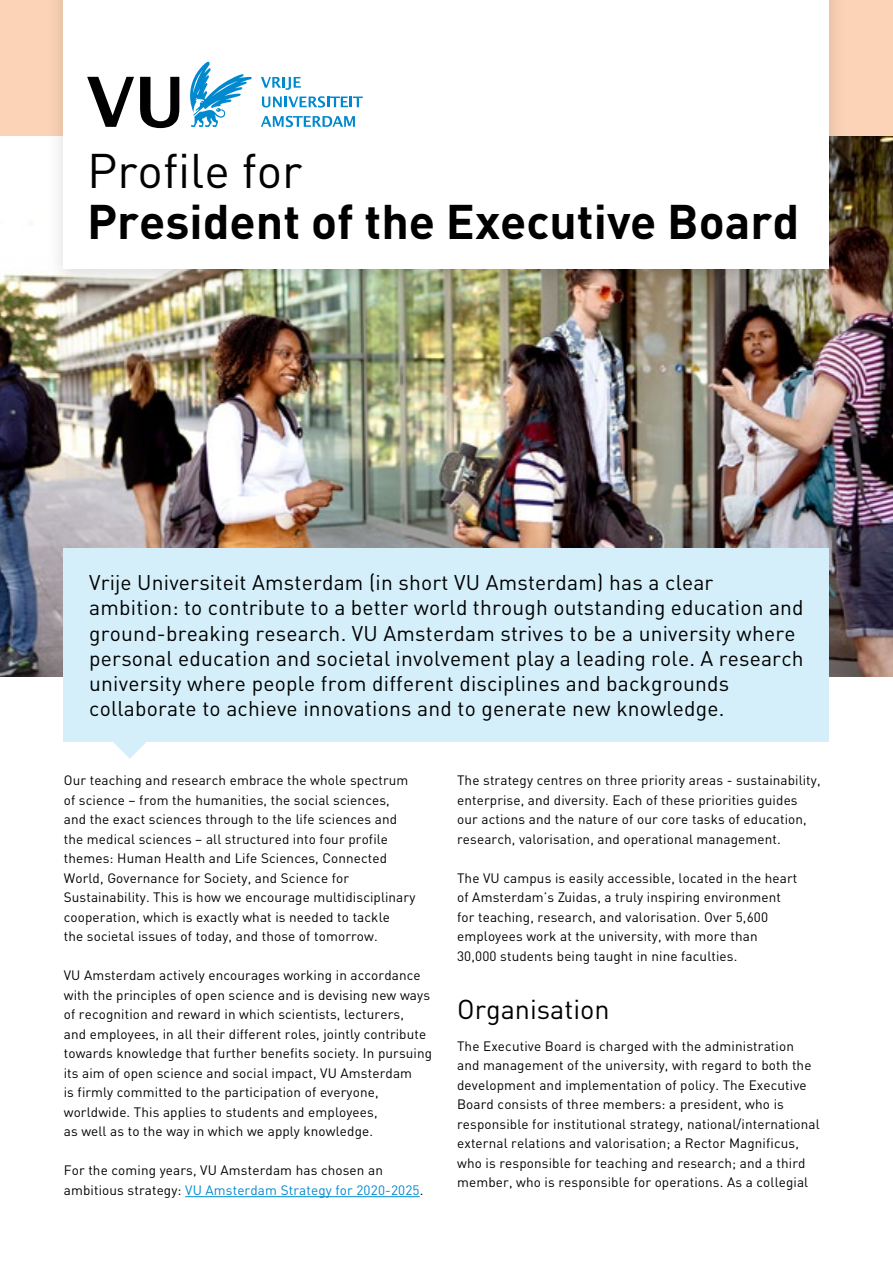
<style>
.page{position:relative;width:893px;height:1263px;background:#fff}
.page>*{position:absolute;margin:0;border:0;box-sizing:border-box;transform-origin:0 0}
.t1{font:700 48px "DIN Pro";color:#000}
.t2{font:48px "DIN Pro";color:#000}
.t3{font:27px "DIN Pro";color:#000}
.t4{font:21px/25.2px "DIN Pro";letter-spacing:.01em;color:#000}
.t5{font:13.5px/19.5px "DIN Pro";letter-spacing:.01em;color:#000}
.s1{color:#0089cf}
</style>
<div class="page">
<div style="left:0;top:0;width:893px;height:195px;background:#fcd3b6"></div>
<img style="left:0;top:137px;width:893px;height:539px">
<div style="left:45px;top:0;width:803px;height:291px;background:#000;opacity:.15"></div>
<div style="left:64px;top:0;width:765px;height:269px;background:#fff"></div>
<svg style="left:190px;top:62px;width:62px;height:65px"></svg>
<svg style="left:261px;top:116px;width:94px;height:11px"></svg>
<svg style="left:261px;top:77px;width:40px;height:13px"></svg>
<svg style="left:262px;top:96px;width:101px;height:12px"></svg>
<svg style="left:87px;top:77px;width:47px;height:50px"></svg>
<svg style="left:140px;top:77px;width:39px;height:51px"></svg>
<div style="left:64px;top:549px;width:765px;height:193px;background:#d4effa"></div>
<hr style="left:185px;top:1196px;width:235px;height:1px;background:#0089cf">
<svg style="left:113px;top:742px;width:33px;height:17px"></svg>
<h1 class="t2" style="left:87px;top:133px;width:217px">Profile for</h1>
<h1 class="t1" style="left:87px;top:181px;width:714px">President of the Executive Board</h1>
<p class="t4" style="left:89px;top:568px;width:716px">Vrije Universiteit Amsterdam (in short VU Amsterdam) has a clear ambition: to contribute to a better world through outstanding education and ground-breaking research. VU Amsterdam strives to be a university where personal education and societal involvement play a leading role. A research university where people from different disciplines and backgrounds collaborate to achieve innovations and to generate new knowledge.</p>
<p class="t5" style="left:64px;top:769px;width:353px">Our teaching and research embrace the whole spectrum of science – from the humanities, the social sciences, and the exact sciences through to the life sciences and the medical sciences – all structured into four profile themes: Human Health and Life Sciences, Connected World, Governance for Society, and Science for Sustainability. This is how we encourage multidisciplinary cooperation, which is exactly what is needed to tackle<br>the societal issues of today, and those of tomorrow.</p>
<p class="t5" style="left:64px;top:964px;width:370px">VU Amsterdam actively encourages working in accordance with the principles of open science and is devising new ways of recognition and reward in which scientists, lecturers,<br>and employees, in all their different roles, jointly contribute towards knowledge that further benefits society. In pursuing its aim of open science and social impact, VU Amsterdam<br>is firmly committed to the participation of everyone, worldwide. This applies to students and employees,<br>as well as to the way in which we apply knowledge.</p>
<p class="t5" style="left:64px;top:1159px;width:361px">For the coming years, VU Amsterdam has chosen an ambitious strategy: <span class="s1">VU Amsterdam Strategy for 2020-2025</span>.</p>
<p class="t5" style="left:457px;top:769px;width:365px">The strategy centres on three priority areas - sustainability, enterprise, and diversity. Each of these priorities guides our actions and the nature of our core tasks of education, research, valorisation, and operational management.</p>
<p class="t5" style="left:457px;top:867px;width:342px">The VU campus is easily accessible, located in the heart of Amsterdam’s Zuidas, a truly inspiring environment for teaching, research, and valorisation. Over 5,600 employees work at the university, with more than 30,000 students being taught in nine faculties.</p>
<h2 class="t3" style="left:457px;top:988px;width:154px">Organisation</h2>
<p class="t5" style="left:457px;top:1035px;width:364px">The Executive Board is charged with the administration<br>and management of the university, with regard to both the development and implementation of policy. The Executive Board consists of three members: a president, who is responsible for institutional strategy, national/international external relations and valorisation; a Rector Magnificus, who is responsible for teaching and research; and a third member, who is responsible for operations. As a collegial</p>
</div>
